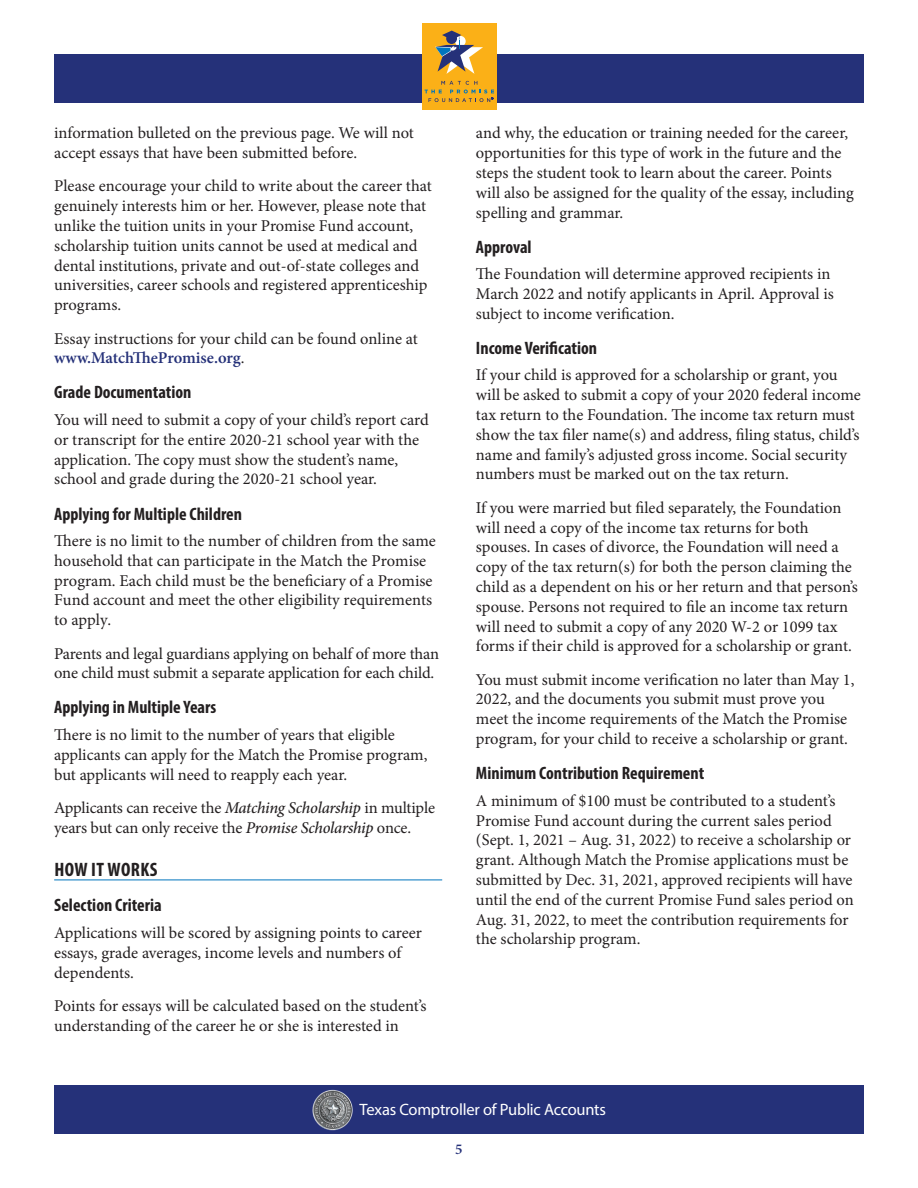
<style>
.page{position:relative;width:918px;height:1188px;background:#fff}
.page>*{position:absolute;margin:0;border:0;box-sizing:border-box;transform-origin:0 0}
.t1{font:700 condensed 19.5px "Myriad Pro";letter-spacing:.02em;color:#231f20}
.t2{font:700 condensed 18px "Myriad Pro";color:#231f20}
.t3{font:16.5px/19.8px "Minion Pro";letter-spacing:-.005em;color:#231f20}
.t4{font:16.5px "Myriad Pro";letter-spacing:-.015em;color:#fff}
.t5{font:600 15px "Minion Pro";color:#253179}
.s1{font-weight:600;color:#253179}
.s2{font-weight:500;font-style:italic}
</style>
<div class="page">
<div style="left:54px;top:1085px;width:810px;height:49px;background:#253179"></div>
<div style="left:54px;top:54px;width:810px;height:49px;background:#253179"></div>
<img style="left:312px;top:1089px;width:41px;height:42px">
<div style="left:422px;top:23px;width:74px;height:87px;background:#fbb017"></div>
<svg style="left:435px;top:31px;width:48px;height:43px"></svg>
<svg style="left:425px;top:81px;width:69px;height:21px"></svg>
<hr style="left:54px;top:880px;width:388px;height:1px;background:#0075bd">
<p class="t3" style="left:54px;top:123px;width:361px">information bulleted on the previous page. We will not accept essays that have been submitted before.</p>
<p class="t3" style="left:54px;top:176px;width:379px">Please encourage your child to write about the career that genuinely interests him or her. However, please note that unlike the tuition units in your Promise Fund account, scholarship tuition units cannot be used at medical and dental institutions, private and out-of-state colleges and universities, career schools and registered apprenticeship programs.</p>
<p class="t3" style="left:54px;top:328px;width:365px">Essay instructions for your child can be found online at <span class="s1">www.MatchThePromise.org</span>.</p>
<p class="t2" style="left:54px;top:381px;width:139px">Grade Documentation</p>
<p class="t3" style="left:54px;top:410px;width:376px">You will need to submit a copy of your child’s report card or transcript for the entire 2020-21 school year with the application. The copy must show the student’s name, school and grade during the 2020-21 school year.</p>
<p class="t2" style="left:54px;top:502px;width:189px">Applying for Multiple Children</p>
<p class="t3" style="left:54px;top:531px;width:383px">There is no limit to the number of children from the same household that can participate in the Match the Promise program. Each child must be the beneficiary of a Promise Fund account and meet the other eligibility requirements to apply.</p>
<p class="t3" style="left:54px;top:643px;width:387px">Parents and legal guardians applying on behalf of more than one child must submit a separate application for each child.</p>
<p class="t2" style="left:54px;top:696px;width:164px">Applying in Multiple Years</p>
<p class="t3" style="left:54px;top:725px;width:375px">There is no limit to the number of years that eligible applicants can apply for the Match the Promise program, but applicants will need to reapply each year.</p>
<p class="t3" style="left:54px;top:798px;width:382px">Applicants can receive the <span class="s2">Matching Scholarship</span> in multiple years but can only receive the <span class="s2">Promise Scholarship</span> once.</p>
<p class="t1" style="left:54px;top:858px;width:105px">HOW IT WORKS</p>
<p class="t2" style="left:54px;top:894px;width:109px">Selection Criteria</p>
<p class="t3" style="left:54px;top:923px;width:369px">Applications will be scored by assigning points to career essays, grade averages, income levels and numbers of dependents.</p>
<p class="t3" style="left:54px;top:996px;width:374px">Points for essays will be calculated based on the student’s understanding of the career he or she is interested in</p>
<p class="t3" style="left:476px;top:123px;width:379px">and why, the education or training needed for the career, opportunities for this type of work in the future and the steps the student took to learn about the career. Points will also be assigned for the quality of the essay, including spelling and grammar.</p>
<p class="t2" style="left:476px;top:235px;width:57px">Approval</p>
<p class="t3" style="left:476px;top:264px;width:359px">The Foundation will determine approved recipients in<br>March 2022 and notify applicants in April. Approval is subject to income verification.</p>
<p class="t2" style="left:476px;top:337px;width:123px">Income Verification</p>
<p class="t3" style="left:476px;top:365px;width:386px">If your child is approved for a scholarship or grant, you will be asked to submit a copy of your 2020 federal income tax return to the Foundation. The income tax return must show the tax filer name(s) and address, filing status, child’s name and family’s adjusted gross income. Social security numbers must be marked out on the tax return.</p>
<p class="t3" style="left:476px;top:498px;width:383px">If you were married but filed separately, the Foundation will need a copy of the income tax returns for both spouses. In cases of divorce, the Foundation will need a copy of the tax return(s) for both the person claiming the child as a dependent on his or her return and that person’s spouse. Persons not required to file an income tax return will need to submit a copy of any 2020 W-2 or 1099 tax forms if their child is approved for a scholarship or grant.</p>
<p class="t3" style="left:476px;top:670px;width:380px">You must submit income verification no later than May 1, 2022, and the documents you submit must prove you meet the income requirements of the Match the Promise program, for your child to receive a scholarship or grant.</p>
<p class="t2" style="left:476px;top:762px;width:230px">Minimum Contribution Requirement</p>
<p class="t3" style="left:476px;top:791px;width:379px">A minimum of $100 must be contributed to a student’s Promise Fund account during the current sales period (Sept. 1, 2021 – Aug. 31, 2022) to receive a scholarship or grant. Although Match the Promise applications must be submitted by Dec. 31, 2021, approved recipients will have until the end of the current Promise Fund sales period on Aug. 31, 2022, to meet the contribution requirements for the scholarship program.</p>
<p class="t4" style="left:360px;top:1100px;width:248px">Texas Comptroller of Public Accounts</p>
<p class="t5" style="left:455px;top:1139px;width:9px">5</p>
</div>
